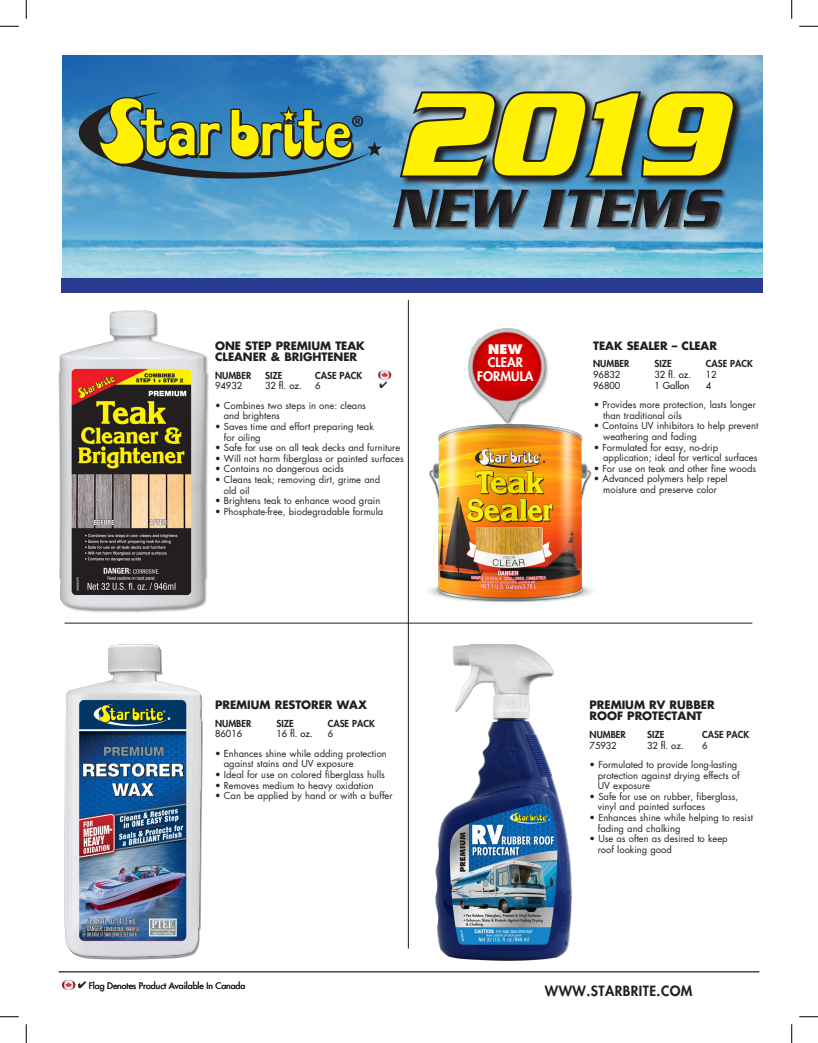
<style>
.page{position:relative;width:818px;height:1043px;background:#fff}
.page>*{position:absolute;margin:0;border:0;box-sizing:border-box;transform-origin:0 0}
.t1{font:italic 700 128.12px "Serpentine";color:#fff101;scale:.91 1}
.t2{font:800 13.75px "Futura";letter-spacing:.03em;color:#231f20}
.t3{font:800 12.88px "Futura";color:#fff}
.t4{font:800 12.88px "Futura";color:#fff}
.t5{font:700 11.25px/11.2px "Futura";letter-spacing:-.005em;color:#231f20}
.t6{font:9.38px/10.6px "Futura";color:#231f20}
.t7{font:800 9.38px "Futura";color:#231f20}
.t8{font:9.38px "Futura";color:#231f20}
.t9{font:8.75px "Futura";color:#231f20}
</style>
<div class="page">
<hr style="left:408px;top:300px;width:1px;height:648px;background:#231f20">
<hr style="left:64px;top:622px;width:688px;height:1px;background:#231f20">
<img style="left:62px;top:979px;width:13px;height:11px">
<img style="left:62px;top:55px;width:700px;height:223px">
<hr style="left:59px;top:971px;width:700px;height:1px;background:#4b4c4d">
<svg style="left:399px;top:91px;width:345px;height:96px;background:#3b6c8d"></svg>
<svg style="left:397px;top:89px;width:340px;height:90px;background:#39444e"></svg>
<div style="left:388px;top:185px;width:340px;height:49px;background:#fff;opacity:.27"></div>
<div style="left:386px;top:183px;width:341px;height:48px;background:#231f20;opacity:.75"></div>
<svg style="left:79px;top:92px;width:303px;height:86px;background:#618b79"></svg>
<div style="left:59px;top:311px;width:150px;height:302px;background:#231f20;opacity:.45"></div>
<img style="left:59px;top:310px;width:146px;height:299px">
<img style="left:378px;top:370px;width:13px;height:10px">
<div style="left:467px;top:328px;width:82px;height:99px;background:#231f20;opacity:.45"></div>
<img style="left:467px;top:328px;width:79px;height:96px">
<img style="left:64px;top:644px;width:139px;height:316px">
<div style="left:61px;top:278px;width:701px;height:15px;background:#283b8e"></div>
<img style="left:429px;top:424px;width:163px;height:179px">
<img style="left:435px;top:644px;width:136px;height:316px">
<svg style="left:0;top:25px;width:19px;height:2px"></svg>
<svg style="left:799px;top:25px;width:19px;height:2px"></svg>
<svg style="left:0;top:1016px;width:19px;height:1px"></svg>
<svg style="left:799px;top:1016px;width:19px;height:1px"></svg>
<svg style="left:25px;top:0;width:2px;height:19px"></svg>
<svg style="left:25px;top:1024px;width:2px;height:18px"></svg>
<svg style="left:791px;top:0;width:1px;height:19px"></svg>
<svg style="left:791px;top:1024px;width:1px;height:18px"></svg>
<p class="t1" style="left:397px;top:60px;width:359px">2019</p>
<p class="t5" style="left:215px;top:340px;width:151px">ONE STEP PREMIUM TEAK<br>CLEANER &amp; BRIGHTENER</p>
<p class="t7" style="left:215px;top:369px;width:38px">NUMBER</p>
<p class="t7" style="left:265px;top:369px;width:19px">SIZE</p>
<p class="t7" style="left:315px;top:369px;width:49px">CASE PACK</p>
<p class="t8" style="left:215px;top:379px;width:29px">94932</p>
<p class="t8" style="left:265px;top:379px;width:38px">32 fl. oz.</p>
<p class="t8" style="left:315px;top:379px;width:7px">6</p>
<p class="t6" style="left:224px;top:400px;width:144px;text-indent:-9px">• Combines two steps in one: cleans and brightens</p>
<p class="t6" style="left:224px;top:421px;width:151px;text-indent:-9px">• Saves time and effort preparing teak for oiling</p>
<p class="t6" style="left:215px;top:442px;width:187px">• Safe for use on all teak decks and furniture</p>
<p class="t6" style="left:215px;top:453px;width:190px">• Will not harm fiberglass or painted surfaces</p>
<p class="t6" style="left:215px;top:463px;width:130px">• Contains no dangerous acids</p>
<p class="t6" style="left:224px;top:474px;width:158px;text-indent:-9px">• Cleans teak; removing dirt, grime and old oil</p>
<p class="t6" style="left:215px;top:495px;width:167px">• Brightens teak to enhance wood grain</p>
<p class="t6" style="left:215px;top:506px;width:170px">• Phosphate-free, biodegradable formula</p>
<p class="t5" style="left:215px;top:699px;width:153px">PREMIUM RESTORER WAX</p>
<p class="t7" style="left:215px;top:717px;width:38px">NUMBER</p>
<p class="t7" style="left:276px;top:717px;width:19px">SIZE</p>
<p class="t7" style="left:328px;top:717px;width:49px">CASE PACK</p>
<p class="t8" style="left:215px;top:727px;width:29px">86016</p>
<p class="t8" style="left:276px;top:727px;width:38px">16 fl. oz.</p>
<p class="t8" style="left:328px;top:727px;width:7px">6</p>
<p class="t6" style="left:224px;top:747px;width:164px;text-indent:-9px">• Enhances shine while adding protection against stains and UV exposure</p>
<p class="t6" style="left:215px;top:769px;width:171px">• Ideal for use on colored fiberglass hulls</p>
<p class="t6" style="left:215px;top:779px;width:160px">• Removes medium to heavy oxidation</p>
<p class="t6" style="left:215px;top:790px;width:179px">• Can be applied by hand or with a buffer</p>
<p class="t4" style="left:488px;top:340px;width:36px">NEW</p>
<p class="t3" style="left:488px;top:354px;width:36px">CLEAR</p>
<p class="t3" style="left:477px;top:368px;width:58px">FORMULA</p>
<p class="t5" style="left:593px;top:340px;width:125px">TEAK SEALER – CLEAR</p>
<p class="t7" style="left:593px;top:357px;width:38px">NUMBER</p>
<p class="t7" style="left:654px;top:357px;width:19px">SIZE</p>
<p class="t7" style="left:705px;top:357px;width:49px">CASE PACK</p>
<p class="t8" style="left:593px;top:368px;width:29px">96832</p>
<p class="t8" style="left:654px;top:368px;width:38px">32 fl. oz.</p>
<p class="t8" style="left:705px;top:368px;width:12px">12</p>
<p class="t8" style="left:593px;top:379px;width:29px">96800</p>
<p class="t8" style="left:654px;top:379px;width:37px">1 Gallon</p>
<p class="t8" style="left:705px;top:379px;width:7px">4</p>
<p class="t6" style="left:603px;top:399px;width:154px;text-indent:-9px">• Provides more protection, lasts longer than traditional oils</p>
<p class="t6" style="left:603px;top:420px;width:156px;text-indent:-9px">• Contains UV inhibitors to help prevent weathering and fading</p>
<p class="t6" style="left:603px;top:441px;width:156px;text-indent:-9px">• Formulated for easy, no-drip application; ideal for vertical surfaces</p>
<p class="t6" style="left:593px;top:463px;width:164px">• For use on teak and other fine woods</p>
<p class="t6" style="left:593px;top:473px;width:135px;text-align:center">• Advanced polymers help repel moisture and preserve color</p>
<p class="t5" style="left:589px;top:699px;width:127px">PREMIUM RV RUBBER</p>
<p class="t5" style="left:589px;top:710px;width:114px">ROOF PROTECTANT</p>
<p class="t7" style="left:589px;top:728px;width:38px">NUMBER</p>
<p class="t7" style="left:647px;top:728px;width:19px">SIZE</p>
<p class="t7" style="left:702px;top:728px;width:49px">CASE PACK</p>
<p class="t8" style="left:589px;top:739px;width:29px">75932</p>
<p class="t8" style="left:647px;top:739px;width:38px">32 fl. oz.</p>
<p class="t8" style="left:702px;top:739px;width:7px">6</p>
<p class="t6" style="left:597px;top:759px;width:143px;text-indent:-8px">• Formulated to provide long-lasting protection against drying effects of<br>UV exposure</p>
<p class="t6" style="left:597px;top:791px;width:142px;text-indent:-8px">• Safe for use on rubber, fiberglass, vinyl and painted surfaces</p>
<p class="t6" style="left:597px;top:812px;width:157px;text-indent:-8px">• Enhances shine while helping to resist fading and chalking</p>
<p class="t6" style="left:597px;top:833px;width:131px;text-indent:-8px">• Use as often as desired to keep roof looking good</p>
<p class="t9" style="left:78px;top:979px;width:168px">✔ Flag Denotes Product Available In Canada</p>
<p class="t2" style="left:545px;top:982px;width:149px">WWW.STARBRITE.COM</p>
</div>
